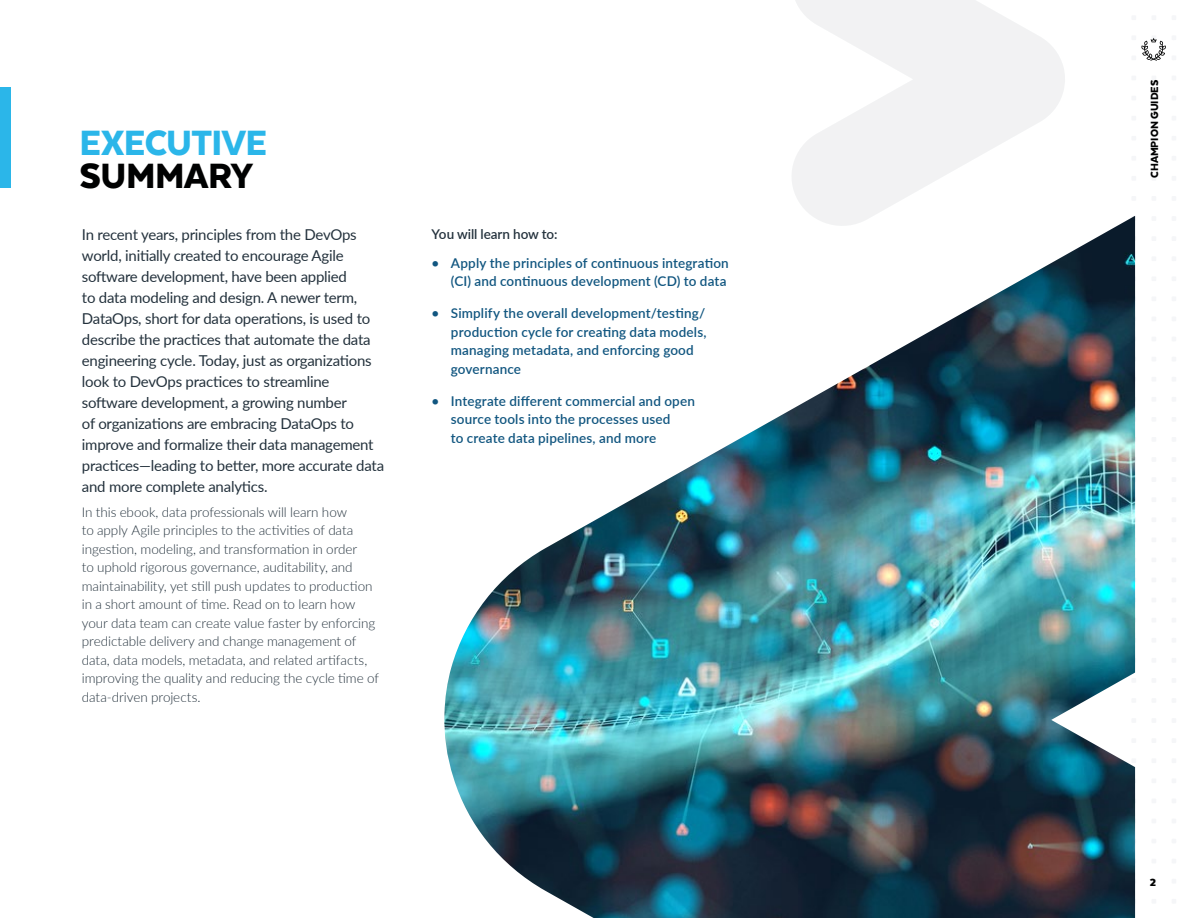
<style>
.page{position:relative;width:1188px;height:918px;background:#fff}
.page>*{position:absolute;margin:0;border:0;box-sizing:border-box;transform-origin:0 0}
.t1{font:900 40.5px "Texta";letter-spacing:-.015em;color:#2bb6e9}
.t2{font:900 40.5px "Texta";letter-spacing:-.01em;color:#000101}
.t3{font:15px/21px "Lato";letter-spacing:-.015em;color:#24323d}
.t4{font:300 13.5px/18.5px "Lato";letter-spacing:-.005em;color:#24323d}
.t5{font:600 13.5px/18.5px "Lato";letter-spacing:.01em;color:#115680}
.t6{font:600 13.5px "Lato";letter-spacing:-.005em;color:#24323d}
.t7{font:900 12px "Texta";color:#000101}
</style>
<div class="page">
<img style="left:444px;top:216px;width:691px;height:702px">
<div style="left:0;top:87px;width:11px;height:100px;background:#2bb6e9"></div>
<svg style="left:784px;top:0;width:281px;height:227px;fill:#f2f2f3"></svg>
<svg style="left:1141px;top:37px;width:25px;height:24px"></svg>
<h1 class="t1" style="left:80px;top:122px;width:189px">EXECUTIVE</h1>
<h1 class="t2" style="left:80px;top:155px;width:175px">SUMMARY</h1>
<p class="t3" style="left:82px;top:223px;width:304px">In recent years, principles from the DevOps world, initially created to encourage Agile software development, have been applied<br>to data modeling and design. A newer term, DataOps, short for data operations, is used to describe the practices that automate the data engineering cycle. Today, just as organizations look to DevOps practices to streamline software development, a growing number<br>of organizations are embracing DataOps to improve and formalize their data management practices—leading to better, more accurate data and more complete analytics.</p>
<p class="t4" style="left:82px;top:502px;width:299px">In this ebook, data professionals will learn how<br>to apply Agile principles to the activities of data ingestion, modeling, and transformation in order<br>to uphold rigorous governance, auditability, and maintainability, yet still push updates to production in a short amount of time. Read on to learn how your data team can create value faster by enforcing predictable delivery and change management of data, data models, metadata, and related artifacts, improving the quality and reducing the cycle time of data-driven projects.</p>
<p class="t6" style="left:431px;top:224px;width:128px">You will learn how to:</p>
<p class="t5" style="left:431px;top:253px;width:299px;text-align:right">• Apply the principles of continuous integration (CI) and continuous development (CD) to data</p>
<p class="t5" style="left:451px;top:304px;width:257px;text-indent:-19px">• Simplify the overall development/testing/ production cycle for creating data models, managing metadata, and enforcing good governance</p>
<p class="t5" style="left:451px;top:391px;width:246px;text-indent:-19px">• Integrate different commercial and open source tools into the processes used<br>to create data pipelines, and more</p>
<p class="t7" style="left:1148px;top:178px;width:100px;rotate:-90deg">CHAMPION GUIDES</p>
<p class="t7" style="left:1150px;top:876px;width:8px">2</p>
</div>
